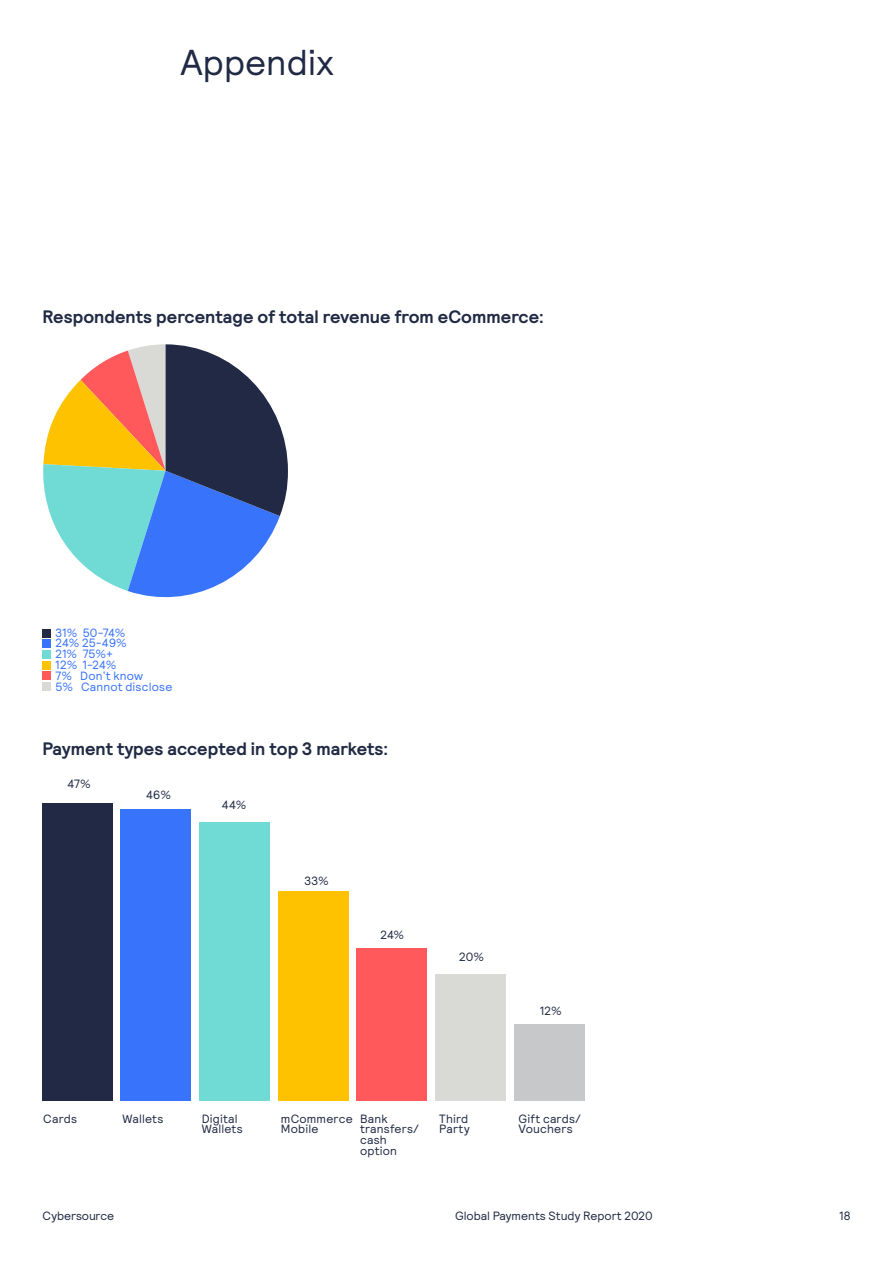
<style>
.page{position:relative;width:893px;height:1263px;background:#fff}
.page>*{position:absolute;margin:0;border:0;box-sizing:border-box;transform-origin:0 0}
.t1{font:36px "Cybersource Relative";color:#202a44}
.t2{font:700 18px "Relative Pro";color:#202a44}
.t3{font:12px/10.8px "Cybersource Relative";letter-spacing:.015em;color:#202a44}
.t4{font:12px/10.8px "Cybersource Relative";letter-spacing:.015em;color:#3873fc}
</style>
<div class="page">
<div style="left:42px;top:629px;width:9px;height:8px;background:#212945"></div>
<div style="left:42px;top:639px;width:9px;height:9px;background:#3873fc"></div>
<div style="left:42px;top:671px;width:9px;height:9px;background:#ff595c"></div>
<div style="left:42px;top:650px;width:9px;height:9px;background:#70dbd4"></div>
<div style="left:42px;top:682px;width:9px;height:9px;background:#d9d9d6"></div>
<div style="left:42px;top:661px;width:9px;height:8px;background:#ffc200"></div>
<svg style="left:43px;top:344px;width:245px;height:254px"></svg>
<div style="left:514px;top:1025px;width:71px;height:76px;background:#c7c8ca"></div>
<div style="left:435px;top:974px;width:71px;height:127px;background:#d9d9d6"></div>
<div style="left:356px;top:949px;width:71px;height:152px;background:#ff595c"></div>
<div style="left:278px;top:891px;width:71px;height:210px;background:#ffc200"></div>
<div style="left:199px;top:822px;width:71px;height:279px;background:#70dbd4"></div>
<div style="left:120px;top:809px;width:71px;height:292px;background:#3873fc"></div>
<div style="left:42px;top:803px;width:71px;height:298px;background:#212945"></div>
<h1 class="t1" style="left:180px;top:42px;width:155px">Appendix</h1>
<h2 class="t2" style="left:43px;top:307px;width:503px">Respondents percentage of total revenue from eCommerce:</h2>
<p class="t4" style="left:56px;top:627px;width:118px">31% 50-74%<br>24% 25-49%<br>21% 75%+<br>12% 1-24%<br>7% Don’t know<br>5% Cannot disclose</p>
<h2 class="t2" style="left:43px;top:739px;width:347px">Payment types accepted in top 3 markets:</h2>
<p class="t3" style="left:67px;top:778px;width:25px">47%</p>
<p class="t3" style="left:146px;top:789px;width:26px">46%</p>
<p class="t3" style="left:222px;top:800px;width:26px">44%</p>
<p class="t3" style="left:305px;top:875px;width:26px">33%</p>
<p class="t3" style="left:380px;top:929px;width:25px">24%</p>
<p class="t3" style="left:459px;top:951px;width:26px">20%</p>
<p class="t3" style="left:540px;top:1005px;width:23px">12%</p>
<p class="t3" style="left:43px;top:1113px;width:35px">Cards</p>
<p class="t3" style="left:122px;top:1113px;width:42px">Wallets</p>
<p class="t3" style="left:202px;top:1113px;width:42px">Digital<br>Wallets</p>
<p class="t3" style="left:281px;top:1113px;width:73px">mCommerce<br>Mobile</p>
<p class="t3" style="left:360px;top:1113px;width:60px">Bank transfers/ cash option</p>
<p class="t3" style="left:439px;top:1113px;width:32px">Third<br>Party</p>
<p class="t3" style="left:518px;top:1113px;width:64px">Gift cards/<br>Vouchers</p>
<p class="t3" style="left:43px;top:1211px;width:73px">Cybersource</p>
<p class="t3" style="left:455px;top:1211px;width:199px">Global Payments Study Report 2020</p>
<p class="t3" style="left:839px;top:1211px;width:13px">18</p>
</div>
